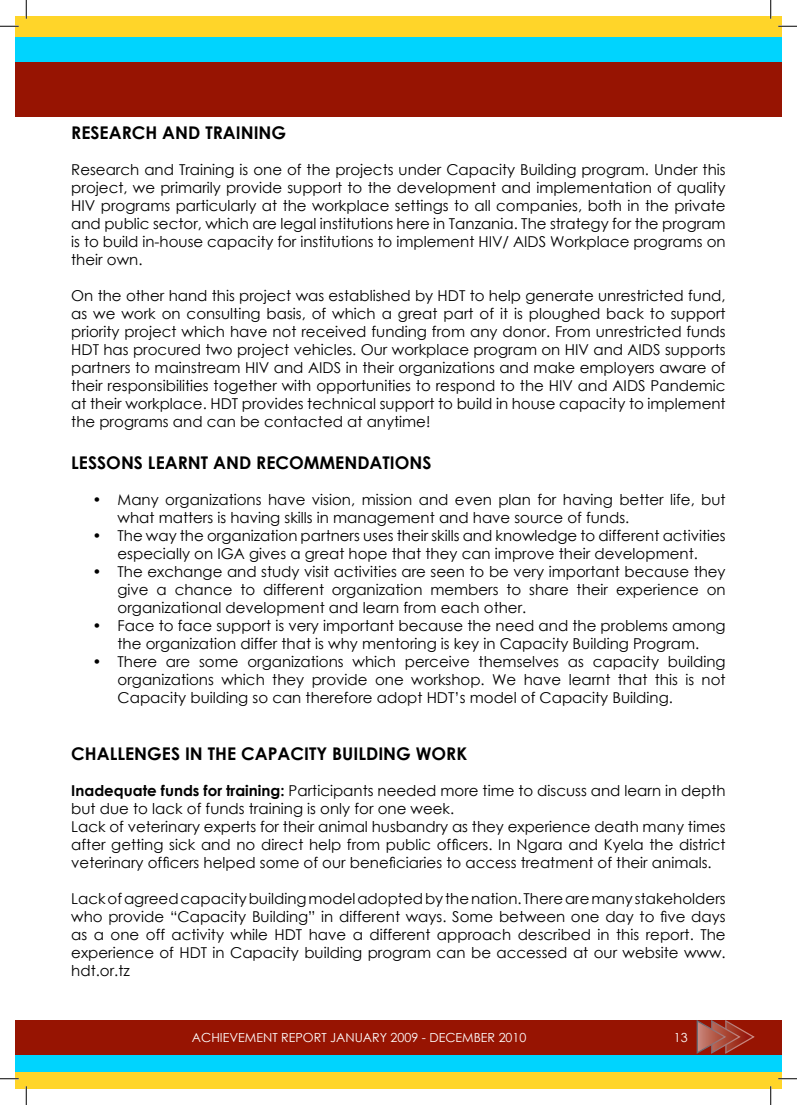
<style>
.page{position:relative;width:797px;height:1105px;background:#fff}
.page>*{position:absolute;margin:0;border:0;box-sizing:border-box;transform-origin:0 0}
.t1{font:700 17.5px "Century Gothic";color:#000}
.t2{font:15px/18px "Century Gothic";color:#000;text-align:justify}
.t3{font:12.5px "Century Gothic";color:#fff}
.s1{font-weight:700}
</style>
<div class="page">
<div style="left:16px;top:16px;width:10px;height:14px;background:#ffd529"></div>
<div style="left:16px;top:60px;width:10px;height:56px;background:#971402"></div>
<div style="left:16px;top:26px;width:10px;height:16px;background:#ffd529"></div>
<div style="left:16px;top:38px;width:10px;height:24px;background:#00d4fe"></div>
<div style="left:16px;top:1020px;width:10px;height:36px;background:#971402"></div>
<svg style="left:16px;top:1071px;width:10px;height:3px"></svg>
<div style="left:16px;top:1055px;width:10px;height:16px;background:#00d4fe"></div>
<div style="left:16px;top:1074px;width:10px;height:15px;background:#ffd529"></div>
<div style="left:26px;top:60px;width:755px;height:56px;background:#971402"></div>
<div style="left:26px;top:26px;width:755px;height:16px;background:#ffd529"></div>
<div style="left:26px;top:38px;width:755px;height:24px;background:#00d4fe"></div>
<div style="left:26px;top:16px;width:755px;height:14px;background:#ffd529"></div>
<div style="left:26px;top:1074px;width:755px;height:15px;background:#ffd529"></div>
<div style="left:26px;top:1020px;width:755px;height:36px;background:#971402"></div>
<div style="left:26px;top:1068px;width:755px;height:11px;background:#ffd529"></div>
<div style="left:26px;top:1055px;width:755px;height:16px;background:#00d4fe"></div>
<svg style="left:696px;top:1020px;width:59px;height:34px"></svg>
<svg style="left:0;top:25px;width:19px;height:2px"></svg>
<svg style="left:778px;top:25px;width:19px;height:2px"></svg>
<svg style="left:0;top:1078px;width:19px;height:1px"></svg>
<svg style="left:778px;top:1078px;width:19px;height:1px"></svg>
<svg style="left:25px;top:0;width:2px;height:19px"></svg>
<svg style="left:25px;top:1086px;width:2px;height:19px"></svg>
<svg style="left:770px;top:0;width:1px;height:19px"></svg>
<svg style="left:770px;top:1086px;width:1px;height:19px"></svg>
<p class="t1" style="left:71px;top:119px;width:216px">RESEARCH AND TRAINING</p>
<p class="t2" style="left:71px;top:160px;width:656px">Research and Training is one of the projects under Capacity Building program. Under this project, we primarily provide support to the development and implementation of quality HIV programs particularly at the workplace settings to all companies, both in the private and public sector, which are legal institutions here in Tanzania. The strategy for the program is to build in-house capacity for institutions to implement HIV/ AIDS Workplace programs on their own.</p>
<p class="t2" style="left:71px;top:286px;width:656px">On the other hand this project was established by HDT to help generate unrestricted fund, as we work on consulting basis, of which a great part of it is ploughed back to support priority project which have not received funding from any donor. From unrestricted funds HDT has procured two project vehicles. Our workplace program on HIV and AIDS supports partners to mainstream HIV and AIDS in their organizations and make employers aware of their responsibilities together with opportunities to respond to the HIV and AIDS Pandemic at their workplace. HDT provides technical support to build in house capacity to implement the programs and can be contacted at anytime!</p>
<p class="t1" style="left:71px;top:449px;width:362px">LESSONS LEARNT AND RECOMMENDATIONS</p>
<p class="t2" style="left:118px;top:490px;width:609px;text-indent:-25px">• Many organizations have vision, mission and even plan for having better life, but what matters is having skills in management and have source of funds.</p>
<p class="t2" style="left:93px;top:526px;width:634px;text-align:center">• The way the organization partners uses their skills and knowledge to different activities especially on IGA gives a great hope that they can improve their development.</p>
<p class="t2" style="left:117px;top:562px;width:609px;text-indent:-25px">• The exchange and study visit activities are seen to be very important because they give a chance to different organization members to share their experience on organizational development and learn from each other.</p>
<p class="t2" style="left:92px;top:616px;width:634px;text-align:center">• Face to face support is very important because the need and the problems among the organization differ that is why mentoring is key in Capacity Building Program.</p>
<p class="t2" style="left:117px;top:652px;width:609px;text-indent:-25px">• There are some organizations which perceive themselves as capacity building organizations which they provide one workshop. We have learnt that this is not Capacity building so can therefore adopt HDT’s model of Capacity Building.</p>
<p class="t1" style="left:71px;top:740px;width:397px">CHALLENGES IN THE CAPACITY BUILDING WORK</p>
<p class="t2" style="left:71px;top:781px;width:656px;text-align:left"><span class="s1">Inadequate funds for training:</span> Participants needed more time to discuss and learn in depth but due to lack of funds training is only for one week.<br>Lack of veterinary experts for their animal husbandry as they experience death many times after getting sick and no direct help from public officers. In Ngara and Kyela the district veterinary officers helped some of our beneficiaries to access treatment of their animals.</p>
<p class="t2" style="left:71px;top:889px;width:656px">Lack of agreed capacity building model adopted by the nation. There are many stakeholders who provide “Capacity Building” in different ways. Some between one day to five days as a one off activity while HDT have a different approach described in this report. The experience of HDT in Capacity building program can be accessed at our website www. hdt.or.tz</p>
<p class="t3" style="left:192px;top:1028px;width:336px">ACHIEVEMENT REPORT JANUARY 2009 - DECEMBER 2010</p>
<p class="t3" style="left:674px;top:1028px;width:15px">13</p>
</div>
